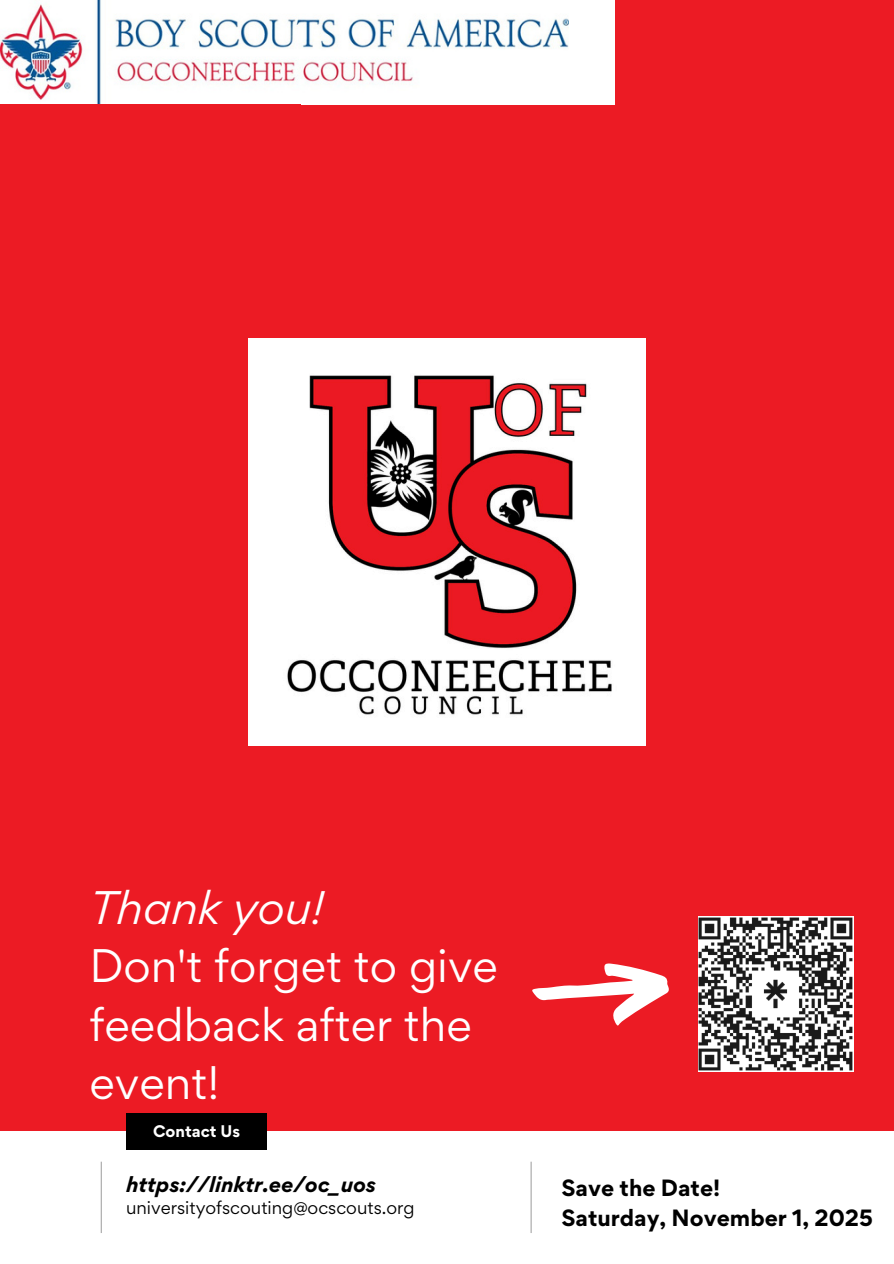
<style>
.page{position:relative;width:894px;height:1264px;background:#fff}
.page>*{position:absolute;margin:0;border:0;box-sizing:border-box;transform-origin:0 0}
.t1{font:42px/58.5px "Gordita";color:#fff}
.t2{font:700 21px/29.2px "Gordita";color:#000}
.t3{font:italic 700 19.5px "Gordita";color:#000}
.t4{font:16.5px "Gordita";color:#000}
.t5{font:700 15px "Gordita";color:#fff}
.s1{font-style:italic}
</style>
<div class="page">
<div style="left:0;top:0;width:893px;height:1263px;background:#ec1b24"></div>
<div style="left:0;top:1131px;width:893px;height:132px;background:#fff"></div>
<hr style="left:530px;top:1161px;width:1px;height:71px;background:#a6a6a6">
<hr style="left:101px;top:1161px;width:1px;height:71px;background:#a6a6a6">
<div style="left:126px;top:1112px;width:141px;height:37px;background:#000"></div>
<svg style="left:532px;top:963px;width:137px;height:62px"></svg>
<img style="left:698px;top:916px;width:154px;height:155px">
<div style="left:300px;top:0;width:314px;height:104px;background:#fff"></div>
<img style="left:0;top:0;width:568px;height:104px">
<img style="left:249px;top:339px;width:396px;height:406px">
<p class="t1" style="left:89px;top:877px;width:410px"><span class="s1">Thank you!<br></span>Don't forget to give feedback after the event!</p>
<p class="t5" style="left:153px;top:1121px;width:88px">Contact Us</p>
<h2 class="t3" style="left:126px;top:1171px;width:251px">https://linktr.ee/oc_uos</h2>
<p class="t4" style="left:126px;top:1196px;width:290px">universityofscouting@ocscouts.org</p>
<h3 class="t2" style="left:561px;top:1173px;width:312px">Save the Date!<br>Saturday, November 1, 2025</h3>
</div>
